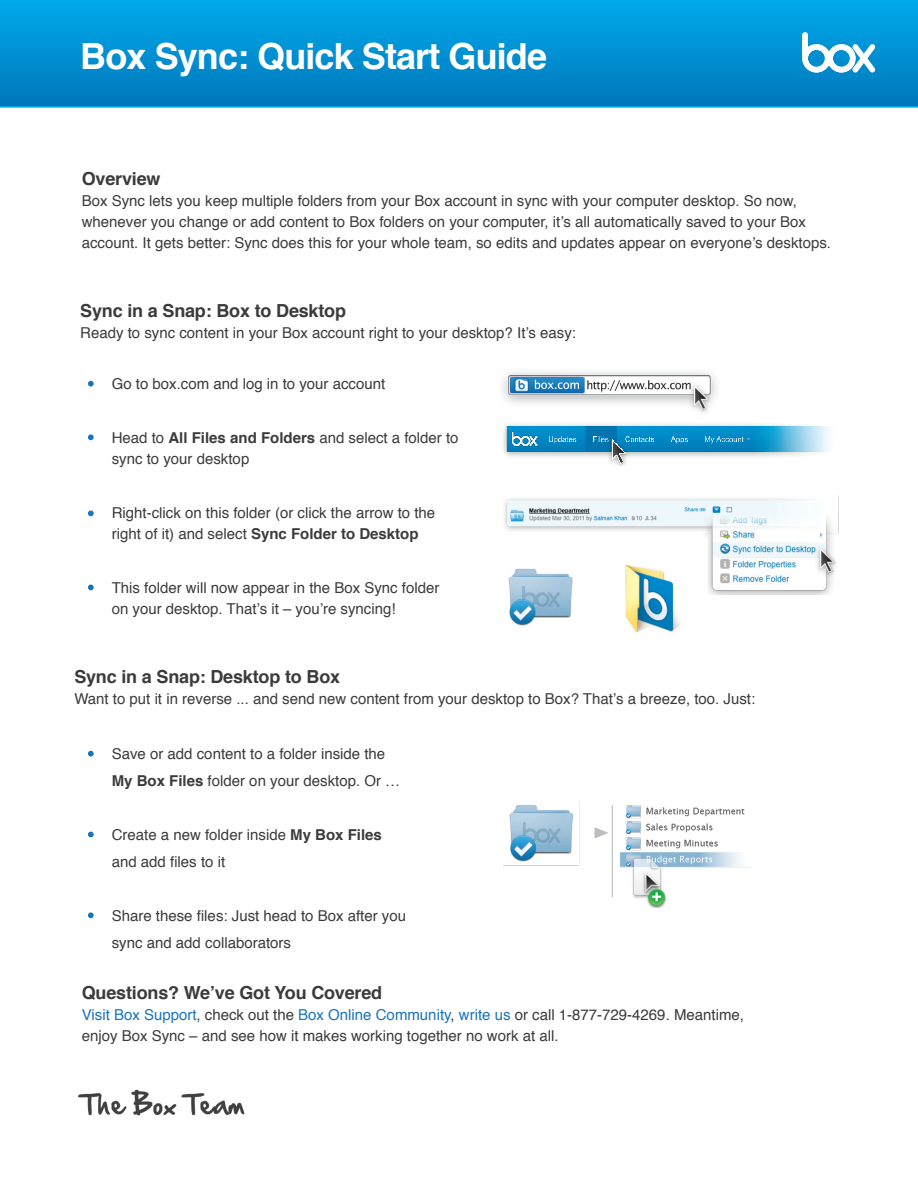
<style>
.page{position:relative;width:918px;height:1188px;background:#fff}
.page>*{position:absolute;margin:0;border:0;box-sizing:border-box;transform-origin:0 0}
.t1{font:700 36px "Helvetica";letter-spacing:-.025em;color:#fffffe}
.t2{font:700 18px "Helvetica";letter-spacing:-.01em;color:#3c3b3b}
.t3{font:15px/21px "Helvetica";color:#3c3b3b}
.s1{font-weight:700}
.s2{color:#1a74ba}
</style>
<div class="page">
<img style="left:509px;top:594px;width:63px;height:32px">
<img style="left:625px;top:594px;width:55px;height:39px">
<img style="left:504px;top:495px;width:335px;height:99px">
<img style="left:503px;top:801px;width:247px;height:107px">
<img style="left:503px;top:424px;width:326px;height:42px">
<img style="left:502px;top:371px;width:215px;height:42px">
<img style="left:78px;top:1089px;width:167px;height:27px">
<svg style="left:0;top:0;width:918px;height:108px;background:#0191d3"></svg>
<svg style="left:88px;top:751px;width:6px;height:6px"></svg>
<svg style="left:88px;top:381px;width:6px;height:6px"></svg>
<svg style="left:88px;top:832px;width:6px;height:5px"></svg>
<svg style="left:88px;top:434px;width:6px;height:6px"></svg>
<svg style="left:88px;top:912px;width:6px;height:6px"></svg>
<svg style="left:88px;top:511px;width:6px;height:5px"></svg>
<svg style="left:88px;top:585px;width:6px;height:5px"></svg>
<svg style="left:802px;top:32px;width:74px;height:41px"></svg>
<h1 class="t1" style="left:80px;top:27px;width:468px">Box Sync: Quick Start Guide</h1>
<p class="t2" style="left:82px;top:164px;width:80px">Overview</p>
<p class="t3" style="left:82px;top:191px;width:751px">Box Sync lets you keep multiple folders from your Box account in sync with your computer desktop. So now, whenever you change or add content to Box folders on your computer, it’s all automatically saved to your Box account. It gets better: Sync does this for your whole team, so edits and updates appear on everyone’s desktops.</p>
<p class="t2" style="left:80px;top:296px;width:267px">Sync in a Snap: Box to Desktop</p>
<p class="t3" style="left:80px;top:323px;width:497px">Ready to sync content in your Box account right to your desktop? It’s easy:</p>
<p class="t3" style="left:112px;top:374px;width:275px">Go to box.com and log in to your account</p>
<p class="t3" style="left:112px;top:428px;width:348px">Head to <span class="s1">All Files and Folders</span> and select a folder to sync to your desktop</p>
<p class="t3" style="left:112px;top:503px;width:325px">Right-click on this folder (or click the arrow to the right of it) and select <span class="s1">Sync Folder to Desktop</span></p>
<p class="t3" style="left:112px;top:578px;width:329px">This folder will now appear in the Box Sync folder on your desktop. That’s it – you’re syncing!</p>
<p class="t2" style="left:74px;top:663px;width:267px">Sync in a Snap: Desktop to Box</p>
<p class="t3" style="left:74px;top:689px;width:682px">Want to put it in reverse ... and send new content from your desktop to Box? That’s a breeze, too. Just:</p>
<p class="t3" style="left:112px;top:740px;width:290px;line-height:27px">Save or add content to a folder inside the<br><span class="s1">My Box Files</span> folder on your desktop. Or …</p>
<p class="t3" style="left:112px;top:821px;width:272px;line-height:27px">Create a new folder inside <span class="s1">My Box Files </span>and add files to it</p>
<p class="t3" style="left:112px;top:902px;width:296px;line-height:27px">Share these files: Just head to Box after you sync and add collaborators</p>
<p class="t2" style="left:82px;top:978px;width:302px">Questions? We’ve Got You Covered</p>
<p class="t3" style="left:82px;top:1005px;width:664px"><span class="s2">Visit Box Support</span>, check out the <span class="s2">Box Online Community</span>, <span class="s2">write us</span> or call 1-877-729-4269. Meantime, enjoy Box Sync – and see how it makes working together no work at all.</p>
</div>
